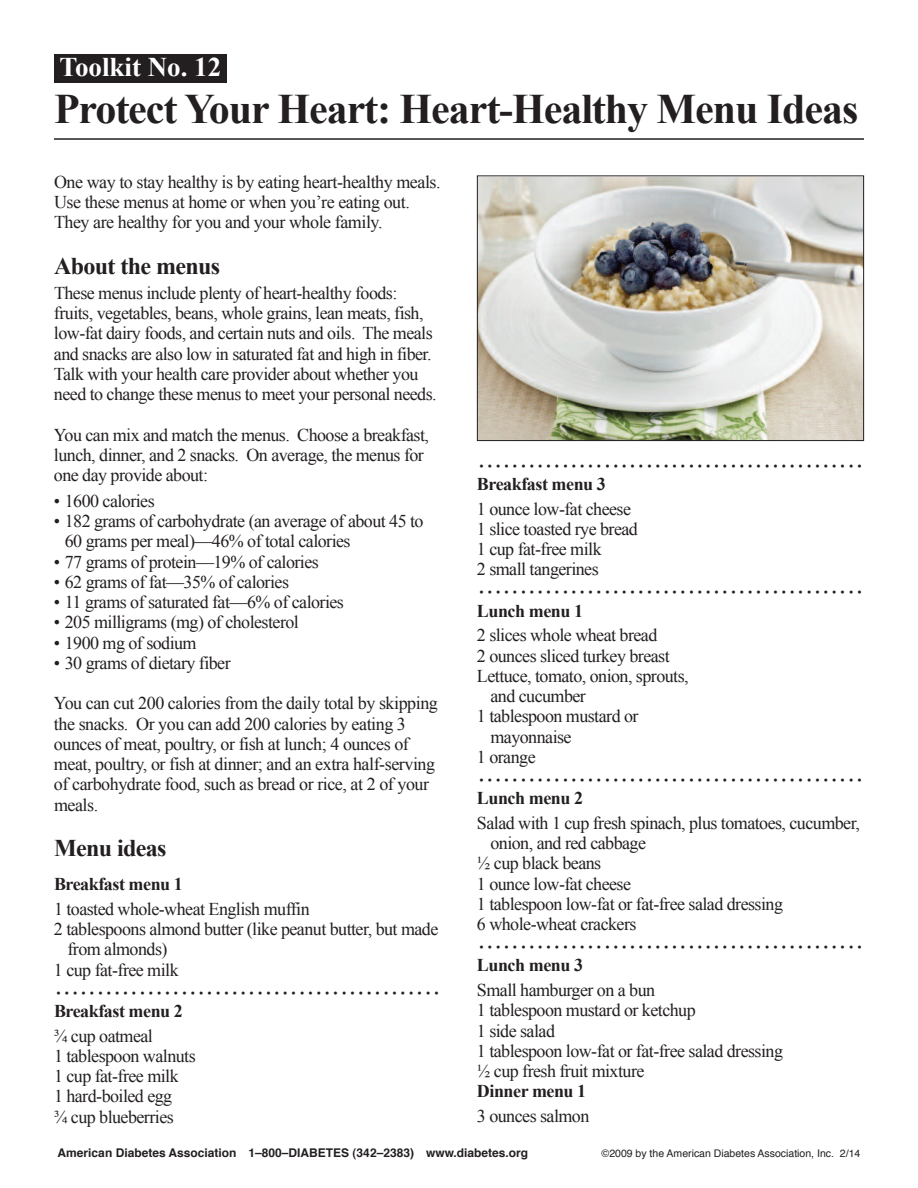
<style>
.page{position:relative;width:918px;height:1188px;background:#fff}
.page>*{position:absolute;margin:0;border:0;box-sizing:border-box;transform-origin:0 0}
.t1{font:700 42px "Times New Roman";letter-spacing:-.025em;color:#231f20}
.t2{font:700 27px "Times New Roman";color:#fff}
.t3{font:700 24px "Times New Roman";letter-spacing:-.025em;color:#231f20}
.t4{font:18px/20.2px "Times New Roman";letter-spacing:-.03em;color:#231f20}
.t5{font:700 18px "Times New Roman";letter-spacing:-.025em;color:#231f20}
.t6{font:12px "Times New Roman";color:#231f20}
.t7{font:700 12px "Helvetica";color:#231f20}
.t8{font:10.5px "Helvetica";color:#231f20}
</style>
<div class="page">
<hr style="left:54px;top:138px;width:810px;height:2px;background:#231f20">
<div style="left:54px;top:54px;width:173px;height:29px;background:#231f20"></div>
<img style="left:479px;top:178px;width:383px;height:261px">
<div style="left:477px;top:176px;width:387px;height:265px;border:1px solid #231f20"></div>
<h2 class="t2" style="left:60px;top:52px;width:163px">Toolkit No. 12</h2>
<h1 class="t1" style="left:54px;top:86px;width:806px">Protect Your Heart: Heart-Healthy Menu Ideas</h1>
<p class="t4" style="left:54px;top:172px;width:388px">One way to stay healthy is by eating heart-healthy meals.<br>Use these menus at home or when you’re eating out.<br>They are healthy for you and your whole family.</p>
<h3 class="t3" style="left:54px;top:253px;width:168px">About the menus</h3>
<p class="t4" style="left:54px;top:283px;width:384px">These menus include plenty of heart-healthy foods: fruits, vegetables, beans, whole grains, lean meats, fish, low-fat dairy foods, and certain nuts and oils. The meals and snacks are also low in saturated fat and high in fiber.<br>Talk with your health care provider about whether you need to change these menus to meet your personal needs.</p>
<p class="t4" style="left:54px;top:425px;width:377px">You can mix and match the menus. Choose a breakfast, lunch, dinner, and 2 snacks. On average, the menus for one day provide about:</p>
<p class="t4" style="left:54px;top:491px;width:102px">• 1600 calories</p>
<p class="t4" style="left:65px;top:511px;width:360px;text-indent:-11px">• 182 grams of carbohydrate (an average of about 45 to<br>60 grams per meal)—46% of total calories</p>
<p class="t4" style="left:54px;top:551px;width:266px">• 77 grams of protein—19% of calories</p>
<p class="t4" style="left:54px;top:572px;width:237px">• 62 grams of fat—35% of calories</p>
<p class="t4" style="left:54px;top:592px;width:291px">• 11 grams of saturated fat—6% of calories</p>
<p class="t4" style="left:54px;top:612px;width:246px">• 205 milligrams (mg) of cholesterol</p>
<p class="t4" style="left:54px;top:632px;width:144px">• 1900 mg of sodium</p>
<p class="t4" style="left:54px;top:653px;width:178px">• 30 grams of dietary fiber</p>
<p class="t4" style="left:54px;top:693px;width:385px">You can cut 200 calories from the daily total by skipping the snacks. Or you can add 200 calories by eating 3 ounces of meat, poultry, or fish at lunch; 4 ounces of meat, poultry, or fish at dinner; and an extra half-serving of carbohydrate food, such as bread or rice, at 2 of your meals.</p>
<h3 class="t3" style="left:54px;top:835px;width:114px">Menu ideas</h3>
<p class="t5" style="left:54px;top:874px;width:130px">Breakfast menu 1</p>
<p class="t4" style="left:54px;top:899px;width:257px">1 toasted whole-wheat English muffin</p>
<p class="t4" style="left:54px;top:919px;width:386px">2 tablespoons almond butter (like peanut butter, but made</p>
<p class="t4" style="left:67px;top:939px;width:101px">from almonds)</p>
<p class="t4" style="left:54px;top:959px;width:126px">1 cup fat-free milk</p>
<p class="t6" style="left:56px;top:986px;width:384px">••••••••••••••••••••••••••••••••••••••••••••••</p>
<p class="t5" style="left:54px;top:1001px;width:130px">Breakfast menu 2</p>
<p class="t4" style="left:54px;top:1025px;width:143px">¾ cup oatmeal<br>1 tablespoon walnuts<br>1 cup fat-free milk<br>1 hard-boiled egg<br>¾ cup blueberries</p>
<p class="t6" style="left:479px;top:459px;width:384px">••••••••••••••••••••••••••••••••••••••••••••••</p>
<p class="t5" style="left:477px;top:474px;width:130px">Breakfast menu 3</p>
<p class="t4" style="left:477px;top:498px;width:162px">1 ounce low-fat cheese<br>1 slice toasted rye bread<br>1 cup fat-free milk<br>2 small tangerines</p>
<p class="t6" style="left:479px;top:586px;width:384px">••••••••••••••••••••••••••••••••••••••••••••••</p>
<p class="t5" style="left:477px;top:601px;width:108px">Lunch menu 1</p>
<p class="t4" style="left:477px;top:625px;width:182px">2 slices whole wheat bread</p>
<p class="t4" style="left:477px;top:645px;width:194px">2 ounces sliced turkey breast</p>
<p class="t4" style="left:477px;top:666px;width:213px">Lettuce, tomato, onion, sprouts,</p>
<p class="t4" style="left:490px;top:686px;width:97px">and cucumber</p>
<p class="t4" style="left:477px;top:706px;width:163px">1 tablespoon mustard or</p>
<p class="t4" style="left:490px;top:726px;width:83px">mayonnaise</p>
<p class="t4" style="left:477px;top:747px;width:60px">1 orange</p>
<p class="t6" style="left:479px;top:773px;width:384px">••••••••••••••••••••••••••••••••••••••••••••••</p>
<p class="t5" style="left:477px;top:788px;width:108px">Lunch menu 2</p>
<p class="t4" style="left:477px;top:813px;width:384px">Salad with 1 cup fresh spinach, plus tomatoes, cucumber,</p>
<p class="t4" style="left:490px;top:833px;width:157px">onion, and red cabbage</p>
<p class="t4" style="left:477px;top:853px;width:126px">½ cup black beans</p>
<p class="t4" style="left:477px;top:873px;width:156px">1 ounce low-fat cheese</p>
<p class="t4" style="left:477px;top:894px;width:308px">1 tablespoon low-fat or fat-free salad dressing</p>
<p class="t4" style="left:477px;top:914px;width:161px">6 whole-wheat crackers</p>
<p class="t6" style="left:479px;top:940px;width:384px">••••••••••••••••••••••••••••••••••••••••••••••</p>
<p class="t5" style="left:477px;top:955px;width:108px">Lunch menu 3</p>
<p class="t4" style="left:477px;top:980px;width:308px">Small hamburger on a bun<br>1 tablespoon mustard or ketchup<br>1 side salad<br>1 tablespoon low-fat or fat-free salad dressing ½ cup fresh fruit mixture</p>
<p class="t5" style="left:477px;top:1081px;width:111px">Dinner menu 1</p>
<p class="t4" style="left:477px;top:1106px;width:114px">3 ounces salmon</p>
<p class="t7" style="left:58px;top:1147px;width:472px">American Diabetes Association 1–800–DIABETES (342–2383) www.diabetes.org</p>
<p class="t8" style="left:602px;top:1148px;width:260px">©2009 by the American Diabetes Association, Inc. 2/14</p>
</div>
